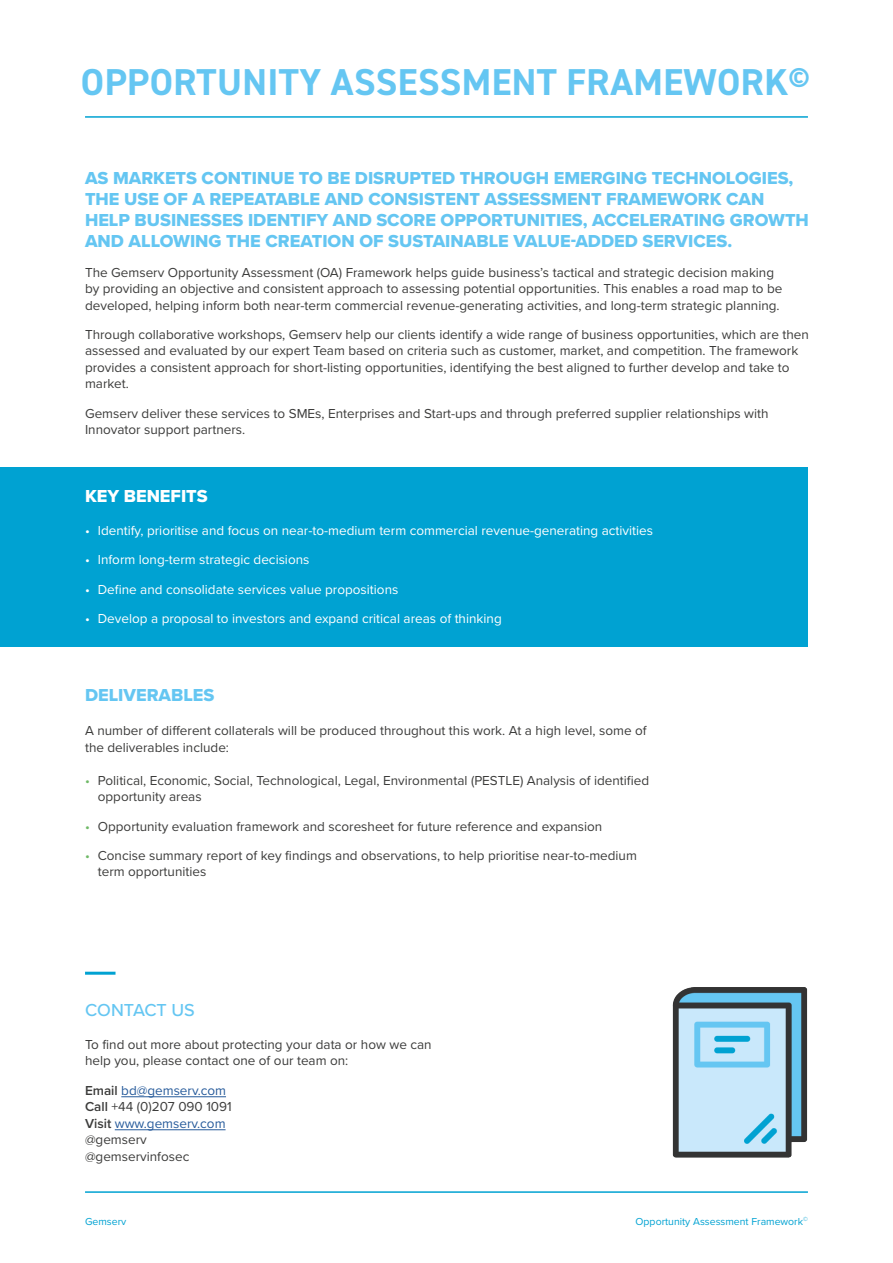
<style>
.page{position:relative;width:893px;height:1263px;background:#fff}
.page>*{position:absolute;margin:0;border:0;box-sizing:border-box;transform-origin:0 0}
.t1{font:700 37.5px "DIN2014";letter-spacing:.01em;color:#65c6f2}
.t2{font:18px/21px "Proxima Nova Extrabld";color:#65c6f2}
.t3{font:18px "Proxima Nova Extrabld";color:#fff}
.t4{font:500 18px "Proxima Nova";color:#65c6f2}
.t5{font:13.5px/16.5px "Proxima Nova";color:#3c3c3b}
.t6{font:13.5px "Proxima Nova";color:#fff}
.t7{font:10.5px "Proxima Nova";color:#00a2d2}
.s1{color:#6fb967}
.s2{font-weight:600}
.s3{color:#275b9b}
</style>
<div class="page">
<hr style="left:85px;top:116px;width:723px;height:2px;background:#00a2d2">
<hr style="left:85px;top:1191px;width:723px;height:2px;background:#00a2d2">
<hr style="left:121px;top:1096px;width:105px;height:1px;background:#275b9b">
<hr style="left:115px;top:1129px;width:111px;height:1px;background:#275b9b">
<hr style="left:85px;top:972px;width:31px;height:3px;background:#00a2d2">
<div style="left:0;top:468px;width:808px;height:179px;background:#00a2d2"></div>
<img style="left:618px;top:987px;width:190px;height:206px">
<h1 class="t1" style="left:81px;top:57px;width:730px">OPPORTUNITY ASSESSMENT FRAMEWORK<sup>©</sup></h1>
<p class="t2" style="left:85px;top:168px;width:725px">AS MARKETS CONTINUE TO BE DISRUPTED THROUGH EMERGING TECHNOLOGIES, THE USE OF A REPEATABLE AND CONSISTENT ASSESSMENT FRAMEWORK CAN HELP BUSINESSES IDENTIFY AND SCORE OPPORTUNITIES, ACCELERATING GROWTH AND ALLOWING THE CREATION OF SUSTAINABLE VALUE-ADDED SERVICES.</p>
<p class="t5" style="left:85px;top:263px;width:699px">The Gemserv Opportunity Assessment (OA) Framework helps guide business’s tactical and strategic decision making by providing an objective and consistent approach to assessing potential opportunities. This enables a road map to be developed, helping inform both near-term commercial revenue-generating activities, and long-term strategic planning.</p>
<p class="t5" style="left:85px;top:325px;width:725px">Through collaborative workshops, Gemserv help our clients identify a wide range of business opportunities, which are then assessed and evaluated by our expert Team based on criteria such as customer, market, and competition. The framework provides a consistent approach for short-listing opportunities, identifying the best aligned to further develop and take to market.</p>
<p class="t5" style="left:85px;top:404px;width:685px">Gemserv deliver these services to SMEs, Enterprises and Start-ups and through preferred supplier relationships with<br>Innovator support partners.</p>
<h2 class="t3" style="left:85px;top:482px;width:124px">KEY BENEFITS</h2>
<p class="t6" style="left:85px;top:520px;width:570px">• Identify, prioritise and focus on near-to-medium term commercial revenue-generating activities</p>
<p class="t6" style="left:85px;top:550px;width:226px">• Inform long-term strategic decisions</p>
<p class="t6" style="left:85px;top:579px;width:315px">• Define and consolidate services value propositions</p>
<p class="t6" style="left:85px;top:608px;width:418px">• Develop a proposal to investors and expand critical areas of thinking</p>
<h2 class="t2" style="left:85px;top:684px;width:131px">DELIVERABLES</h2>
<p class="t5" style="left:85px;top:722px;width:563px">A number of different collaterals will be produced throughout this work. At a high level, some of the deliverables include:</p>
<p class="t5" style="left:98px;top:771px;width:553px;text-indent:-13px"><span class="s1">•</span> Political, Economic, Social, Technological, Legal, Environmental (PESTLE) Analysis of identified opportunity areas</p>
<p class="t5" style="left:85px;top:817px;width:519px"><span class="s1">•</span> Opportunity evaluation framework and scoresheet for future reference and expansion</p>
<p class="t5" style="left:98px;top:846px;width:541px;text-indent:-13px"><span class="s1">•</span> Concise summary report of key findings and observations, to help prioritise near-to-medium term opportunities</p>
<h2 class="t4" style="left:85px;top:996px;width:111px">CONTACT US</h2>
<p class="t5" style="left:85px;top:1035px;width:348px">To find out more about protecting your data or how we can help you, please contact one of our team on:</p>
<p class="t5" style="left:85px;top:1081px;width:148px"><span class="s2">Email</span> <span class="s3">bd@gemserv.com<br></span><span class="s2">Call</span> +44 (0)207 090 1091<br><span class="s2">Visit</span> <span class="s3">www.gemserv.com </span>@gemserv @gemservinfosec</p>
<p class="t7" style="left:85px;top:1213px;width:43px">Gemserv</p>
<p class="t7" style="left:636px;top:1213px;width:174px">Opportunity Assessment Framework<sup>©</sup></p>
</div>
